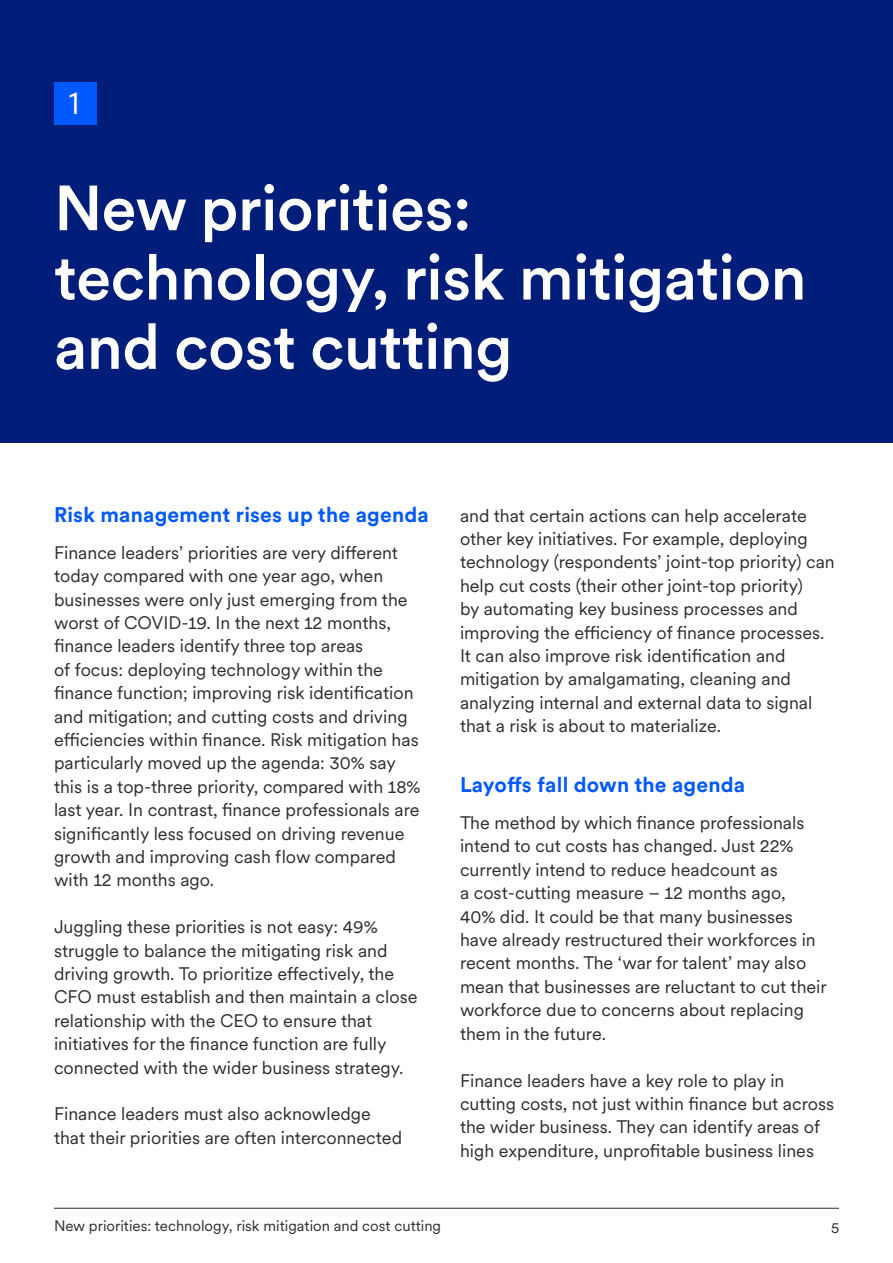
<style>
.page{position:relative;width:893px;height:1263px;background:#fff}
.page>*{position:absolute;margin:0;border:0;box-sizing:border-box;transform-origin:0 0}
.t1{font:500 63px/69.3px "U.S.Bank Circular";letter-spacing:-.01em;color:#fff}
.t2{font:30px "Roboto Condensed";color:#fff}
.t3{font:700 21px "U.S.Bank Circular";letter-spacing:.01em;color:#0058ff}
.t4{font:18px/23.4px "U.S.Bank Circular";color:#2e2e32}
.t5{font:15px "U.S.Bank Circular";color:#2e2e32}
</style>
<div class="page">
<div style="left:0;top:0;width:893px;height:442px;background:#001e79"></div>
<hr style="left:54px;top:1208px;width:785px;height:1px;background:#2e2e32">
<div style="left:54px;top:82px;width:42px;height:42px;background:#0058ff"></div>
<h2 class="t2" style="left:68px;top:82px;width:16px">1</h2>
<h1 class="t1" style="left:54px;top:171px;width:754px">New priorities: technology, risk mitigation and cost cutting</h1>
<p class="t3" style="left:54px;top:500px;width:376px">Risk management rises up the agenda</p>
<p class="t4" style="left:54px;top:540px;width:368px">Finance leaders’ priorities are very different today compared with one year ago, when businesses were only just emerging from the worst of COVID-19. In the next 12 months, finance leaders identify three top areas<br>of focus: deploying technology within the finance function; improving risk identification and mitigation; and cutting costs and driving efficiencies within finance. Risk mitigation has particularly moved up the agenda: 30% say this is a top-three priority, compared with 18% last year. In contrast, finance professionals are significantly less focused on driving revenue growth and improving cash flow compared with 12 months ago.</p>
<p class="t4" style="left:54px;top:914px;width:365px">Juggling these priorities is not easy: 49% struggle to balance the mitigating risk and driving growth. To prioritize effectively, the CFO must establish and then maintain a close relationship with the CEO to ensure that initiatives for the finance function are fully connected with the wider business strategy.</p>
<p class="t4" style="left:54px;top:1102px;width:350px">Finance leaders must also acknowledge that their priorities are often interconnected</p>
<p class="t4" style="left:460px;top:503px;width:376px">and that certain actions can help accelerate other key initiatives. For example, deploying technology (respondents’ joint-top priority) can help cut costs (their other joint-top priority)<br>by automating key business processes and improving the efficiency of finance processes.<br>It can also improve risk identification and mitigation by amalgamating, cleaning and analyzing internal and external data to signal that a risk is about to materialize.</p>
<p class="t3" style="left:460px;top:770px;width:287px">Layoffs fall down the agenda</p>
<p class="t4" style="left:460px;top:810px;width:368px">The method by which finance professionals intend to cut costs has changed. Just 22% currently intend to reduce headcount as<br>a cost-cutting measure – 12 months ago,<br>40% did. It could be that many businesses have already restructured their workforces in recent months. The ‘war for talent’ may also mean that businesses are reluctant to cut their workforce due to concerns about replacing them in the future.</p>
<p class="t4" style="left:460px;top:1068px;width:376px">Finance leaders have a key role to play in cutting costs, not just within finance but across the wider business. They can identify areas of high expenditure, unprofitable business lines</p>
<p class="t5" style="left:54px;top:1216px;width:389px">New priorities: technology, risk mitigation and cost cutting</p>
<p class="t5" style="left:831px;top:1217px;width:10px">5</p>
</div>
